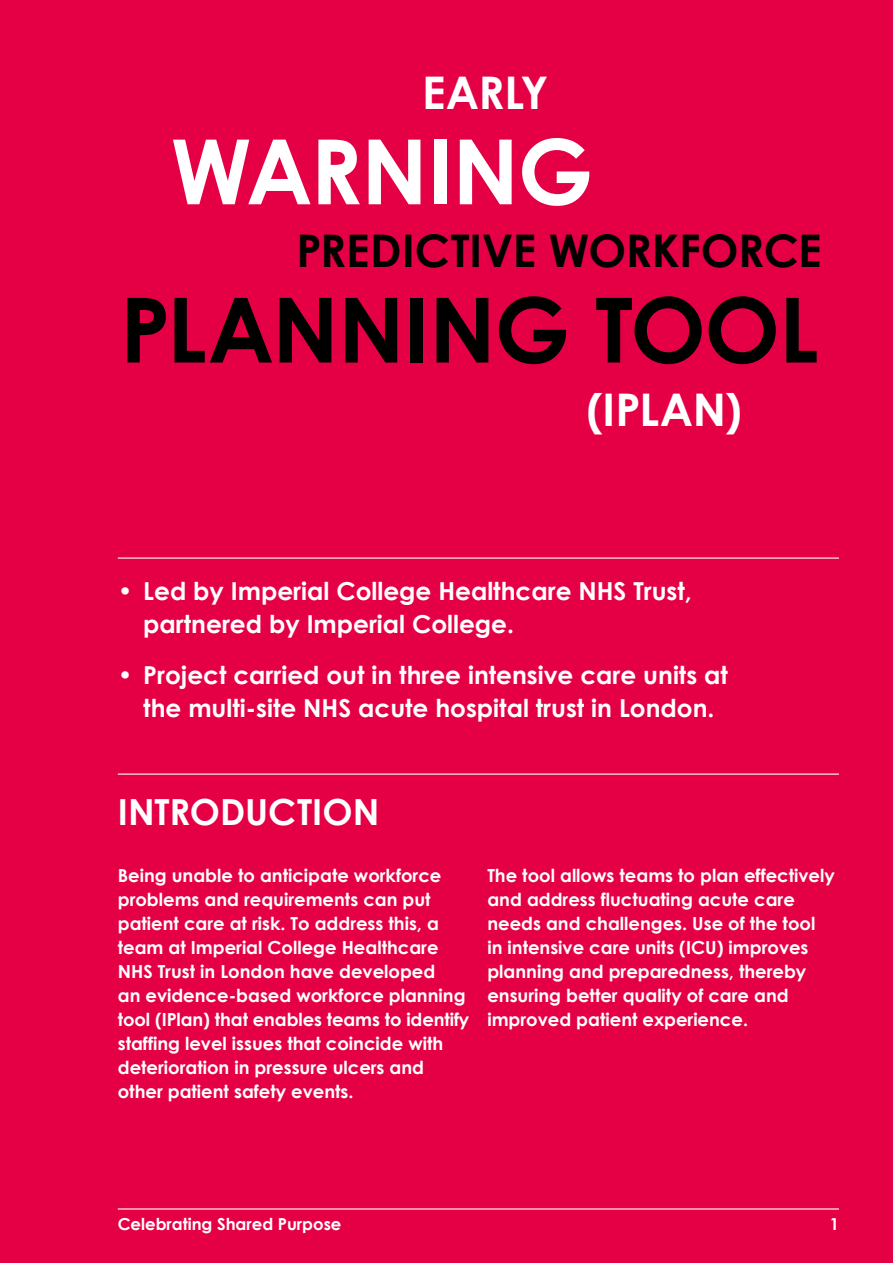
<style>
.page{position:relative;width:893px;height:1263px;background:#e50046}
.page>*{position:absolute;margin:0;border:0;box-sizing:border-box;transform-origin:0 0}
.t1{font:700 90px "Century Gothic";letter-spacing:-.015em;color:#000}
.t2{font:700 90px "Century Gothic";letter-spacing:-.015em;color:#fff}
.t3{font:700 45px "Century Gothic";letter-spacing:-.005em;color:#000}
.t4{font:700 45px "Century Gothic";letter-spacing:-.01em;color:#fff}
.t5{font:700 36px "Century Gothic";color:#fff}
.t6{font:700 24.75px/33px "Century Gothic";color:#fff}
.t7{font:700 18px/24px "Century Gothic";color:#fff}
.t8{font:700 16.5px "Century Gothic";color:#fff}
</style>
<div class="page">
<hr style="left:118px;top:557px;width:721px;height:2px;background:#fff">
<hr style="left:118px;top:773px;width:721px;height:2px;background:#fff">
<hr style="left:118px;top:1208px;width:721px;height:1px;background:#fff">
<h2 class="t4" style="left:422px;top:64px;width:128px">EARLY</h2>
<h1 class="t2" style="left:170px;top:115px;width:424px">WARNING</h1>
<h2 class="t3" style="left:296px;top:223px;width:527px">PREDICTIVE WORKFORCE</h2>
<h1 class="t1" style="left:120px;top:273px;width:700px">PLANNING TOOL</h1>
<h2 class="t4" style="left:586px;top:381px;width:157px">(IPLAN)</h2>
<h3 class="t6" style="left:143px;top:574px;width:550px;text-indent:-26px">• Led by Imperial College Healthcare NHS Trust, partnered by Imperial College.</h3>
<h3 class="t6" style="left:118px;top:658px;width:612px;text-align:center">• Project carried out in three intensive care units at the multi-site NHS acute hospital trust in London.</h3>
<h3 class="t5" style="left:118px;top:789px;width:263px">INTRODUCTION</h3>
<p class="t7" style="left:118px;top:863px;width:353px">Being unable to anticipate workforce problems and requirements can put patient care at risk. To address this, a team at Imperial College Healthcare NHS Trust in London have developed<br>an evidence-based workforce planning tool (IPlan) that enables teams to identify staffing level issues that coincide with deterioration in pressure ulcers and other patient safety events.</p>
<p class="t7" style="left:487px;top:863px;width:349px">The tool allows teams to plan effectively and address fluctuating acute care needs and challenges. Use of the tool in intensive care units (ICU) improves planning and preparedness, thereby ensuring better quality of care and improved patient experience.</p>
<p class="t8" style="left:118px;top:1213px;width:225px">Celebrating Shared Purpose</p>
<p class="t8" style="left:830px;top:1213px;width:11px">1</p>
</div>
